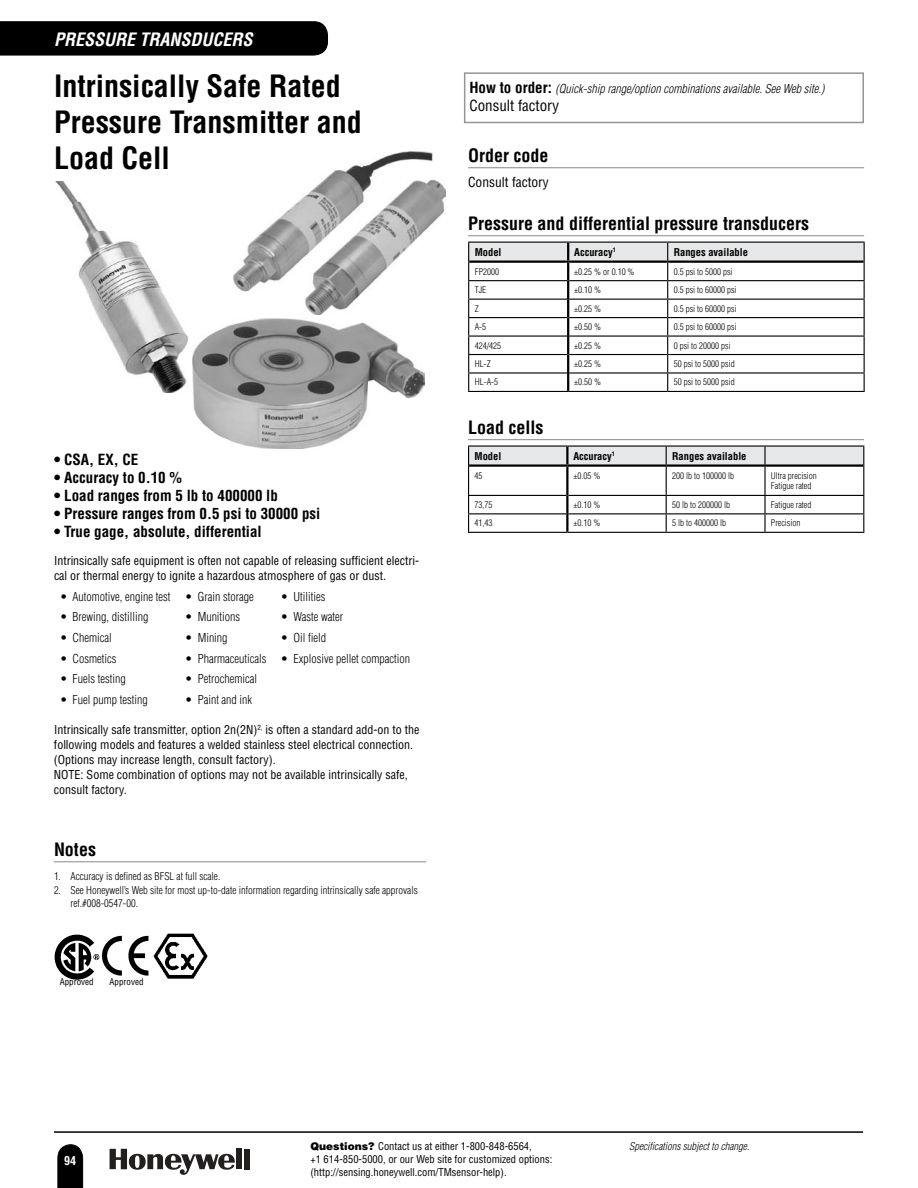
<style>
.page{position:relative;width:918px;height:1188px;background:#fff}
.page>*{position:absolute;margin:0;border:0;box-sizing:border-box;transform-origin:0 0}
.t1{font:700 condensed 30px/36px "Helvetica LT Std";color:#000}
.t2{font:700 condensed 18px "Helvetica";color:#000}
.t3{font:italic 700 condensed 18px "Helvetica LT Std";color:#fff}
.t4{font:700 condensed 15px "Helvetica LT Std";color:#000}
.t5{font:condensed 15px "Helvetica";color:#000}
.t6{font:condensed 13.5px "Helvetica";color:#000}
.t7{font:condensed 12px/15px "Helvetica LT Std";color:#000}
.t8{font:300 condensed 12px "Helvetica LT Std";color:#000}
.t9{font:italic 300 condensed 12px "Helvetica";color:#000}
.t10{font:700 condensed 12px "Helvetica LT Std";color:#fff}
.t11{font:300 condensed 10.5px/12.6px "Helvetica";color:#000}
.t12{font:condensed 10.5px/12.6px "Helvetica LT Std";color:#000}
.t13{font:700 condensed 10.5px "Helvetica LT Std";color:#000}
.t14{font:italic 300 condensed 10.5px "Helvetica LT Std";color:#000}
.t15{font:300 condensed 9px/10.8px "Helvetica LT Std";color:#000}
.t16{font:condensed 9px "Helvetica LT Std";color:#000}
.s1{font-weight:700;font-style:normal;font-size:15px}
.s2{font-weight:900;font-stretch:normal}
</style>
<div class="page">
<div style="left:0;top:21px;width:328px;height:34px;background:#000"></div>
<svg style="left:57px;top:1144px;width:26px;height:44px"></svg>
<svg style="left:110px;top:1149px;width:125px;height:26px"></svg>
<div style="left:237px;top:1149px;width:5px;height:20px;background:#221f1f"></div>
<div style="left:244px;top:1149px;width:6px;height:20px;background:#221f1f"></div>
<hr style="left:54px;top:1131px;width:809px;height:2px;background:#000">
<hr style="left:468px;top:167px;width:396px;height:1px;background:#939598">
<hr style="left:468px;top:235px;width:396px;height:1px;background:#939598">
<hr style="left:468px;top:391px;width:100px;height:1px;background:#000">
<hr style="left:568px;top:391px;width:100px;height:1px;background:#000">
<hr style="left:668px;top:391px;width:197px;height:1px;background:#000">
<svg style="left:468px;top:242px;width:397px;height:149px"></svg>
<hr style="left:54px;top:861px;width:372px;height:1px;background:#939598">
<hr style="left:468px;top:439px;width:396px;height:1px;background:#939598">
<hr style="left:468px;top:445px;width:99px;height:2px;background:#000">
<hr style="left:567px;top:445px;width:99px;height:2px;background:#000">
<hr style="left:666px;top:445px;width:99px;height:2px;background:#000">
<hr style="left:765px;top:445px;width:99px;height:2px;background:#000">
<hr style="left:468px;top:532px;width:99px;height:1px;background:#000">
<hr style="left:567px;top:532px;width:99px;height:1px;background:#000">
<hr style="left:666px;top:532px;width:99px;height:1px;background:#000">
<hr style="left:765px;top:532px;width:99px;height:1px;background:#000">
<svg style="left:468px;top:446px;width:396px;height:86px"></svg>
<img style="left:54px;top:934px;width:154px;height:45px">
<div style="left:464px;top:72px;width:400px;height:51px;border:2px solid #939598"></div>
<img style="left:56px;top:182px;width:133px;height:211px">
<img style="left:233px;top:152px;width:213px;height:163px">
<img style="left:192px;top:318px;width:232px;height:131px">
<h2 class="t3" style="left:54px;top:28px;width:200px">PRESSURE TRANSDUCERS</h2>
<h1 class="t1" style="left:54px;top:68px;width:309px">Intrinsically Safe Rated<br>Pressure Transmitter and<br>Load Cell</h1>
<p class="t4" style="left:54px;top:450px;width:42px">• CSA,</p>
<p class="t4" style="left:54px;top:468px;width:129px">• Accuracy to 0.10 %</p>
<p class="t4" style="left:54px;top:486px;width:225px">• Load ranges from 5 lb to 400000 lb</p>
<p class="t4" style="left:54px;top:504px;width:268px">• Pressure ranges from 0.5 psi to 30000 psi</p>
<p class="t4" style="left:54px;top:522px;width:209px">• True gage, absolute, differential</p>
<p class="t7" style="left:54px;top:553px;width:367px">Intrinsically safe equipment is often not capable of releasing sufficient electri&shy;cal or thermal energy to ignite a hazardous atmosphere of gas or dust.</p>
<p class="t8" style="left:60px;top:589px;width:195px">• Automotive, engine test • Grain storage</p>
<p class="t8" style="left:281px;top:589px;width:46px">• Utilities</p>
<p class="t8" style="left:60px;top:610px;width:90px">• Brewing, distilling</p>
<p class="t8" style="left:185px;top:610px;width:57px">• Munitions</p>
<p class="t8" style="left:281px;top:610px;width:64px">• Waste water</p>
<p class="t8" style="left:60px;top:630px;width:53px">• Chemical</p>
<p class="t8" style="left:185px;top:630px;width:44px">• Mining</p>
<p class="t8" style="left:281px;top:630px;width:47px">• Oil field</p>
<p class="t8" style="left:60px;top:651px;width:58px">• Cosmetics</p>
<p class="t8" style="left:185px;top:651px;width:227px">• Pharmaceuticals • Explosive pellet compaction</p>
<p class="t8" style="left:60px;top:671px;width:67px">• Fuels testing</p>
<p class="t8" style="left:185px;top:671px;width:73px">• Petrochemical</p>
<p class="t8" style="left:60px;top:692px;width:89px">• Fuel pump testing</p>
<p class="t8" style="left:185px;top:692px;width:69px">• Paint and ink</p>
<p class="t7" style="left:54px;top:722px;width:367px">Intrinsically safe transmitter, option 2n(2N)<sup>2,</sup> is often a standard add-on to the following models and features a welded stainless steel electrical connection. (Options may increase length, consult factory).<br>NOTE: Some combination of options may not be available intrinsically safe, consult factory.</p>
<h2 class="t2" style="left:54px;top:838px;width:43px">Notes</h2>
<p class="t11" style="left:54px;top:870px;width:168px">1. Accuracy is defined as BFSL at full scale.</p>
<p class="t11" style="left:70px;top:884px;width:349px;text-indent:-16px">2. See Honeywell’s Web site for most up-to-date information regarding intrinsically safe approvals ref.#008-0547-00.</p>
<p class="t16" style="left:60px;top:976px;width:35px">Approved</p>
<p class="t16" style="left:110px;top:976px;width:35px">Approved</p>
<p class="t9" style="left:469px;top:82px;width:357px"><span class="s1">How to order:</span> (Quick-ship range/option combinations available. See Web site.)</p>
<p class="t5" style="left:469px;top:96px;width:91px">Consult factory</p>
<h2 class="t2" style="left:468px;top:144px;width:82px">Order code</h2>
<p class="t6" style="left:468px;top:174px;width:82px">Consult factory</p>
<h2 class="t2" style="left:468px;top:212px;width:342px">Pressure and differential pressure transducers</h2>
<p class="t13" style="left:475px;top:245px;width:28px">Model</p>
<p class="t13" style="left:574px;top:245px;width:43px">Accuracy<sup>1</sup></p>
<p class="t13" style="left:674px;top:245px;width:76px">Ranges available</p>
<p class="t15" style="left:475px;top:266px;width:26px">FP2000</p>
<p class="t15" style="left:574px;top:266px;width:62px">±0.25 % or 0.10 %</p>
<p class="t15" style="left:674px;top:266px;width:60px">0.5 psi to 5000 psi</p>
<p class="t15" style="left:475px;top:284px;width:13px">TJE</p>
<p class="t15" style="left:574px;top:284px;width:28px">±0.10 %</p>
<p class="t15" style="left:674px;top:284px;width:64px">0.5 psi to 60000 psi</p>
<p class="t15" style="left:475px;top:303px;width:5px">Z</p>
<p class="t15" style="left:574px;top:303px;width:28px">±0.25 %</p>
<p class="t15" style="left:674px;top:303px;width:64px">0.5 psi to 60000 psi</p>
<p class="t15" style="left:475px;top:321px;width:13px">A-5</p>
<p class="t15" style="left:574px;top:321px;width:28px">±0.50 %</p>
<p class="t15" style="left:674px;top:321px;width:64px">0.5 psi to 60000 psi</p>
<p class="t15" style="left:475px;top:340px;width:28px">424/425</p>
<p class="t15" style="left:574px;top:340px;width:28px">±0.25 %</p>
<p class="t15" style="left:674px;top:340px;width:58px">0 psi to 20000 psi</p>
<p class="t15" style="left:475px;top:358px;width:17px">HL-Z</p>
<p class="t15" style="left:574px;top:358px;width:28px">±0.25 %</p>
<p class="t15" style="left:674px;top:358px;width:62px">50 psi to 5000 psid</p>
<p class="t15" style="left:475px;top:377px;width:25px">HL-A-5</p>
<p class="t15" style="left:574px;top:377px;width:28px">±0.50 %</p>
<p class="t15" style="left:674px;top:377px;width:62px">50 psi to 5000 psid</p>
<h2 class="t2" style="left:468px;top:416px;width:77px">Load cells</h2>
<p class="t13" style="left:475px;top:449px;width:28px">Model</p>
<p class="t13" style="left:573px;top:449px;width:43px">Accuracy<sup>1</sup></p>
<p class="t13" style="left:672px;top:449px;width:76px">Ranges available</p>
<p class="t15" style="left:475px;top:470px;width:9px">45</p>
<p class="t15" style="left:573px;top:470px;width:28px">±0.05 %</p>
<p class="t15" style="left:672px;top:470px;width:63px">200 lb to 100000 lb</p>
<p class="t15" style="left:771px;top:470px;width:47px">Ultra precision<br>Fatigue rated</p>
<p class="t15" style="left:475px;top:499px;width:19px">73,75</p>
<p class="t15" style="left:573px;top:499px;width:28px">±0.10 %</p>
<p class="t15" style="left:672px;top:499px;width:59px">50 lb to 200000 lb</p>
<p class="t15" style="left:771px;top:499px;width:42px">Fatigue rated</p>
<p class="t15" style="left:475px;top:518px;width:19px">41,43</p>
<p class="t15" style="left:573px;top:518px;width:28px">±0.10 %</p>
<p class="t15" style="left:672px;top:518px;width:55px">5 lb to 400000 lb</p>
<p class="t15" style="left:771px;top:518px;width:31px">Precision</p>
<p class="t10" style="left:64px;top:1153px;width:13px">94</p>
<p class="t12" style="left:310px;top:1140px;width:243px"><span class="s2">Questions?</span> Contact us at either 1-800-848-6564,<br>+1 614-850-5000, or our Web site for customized options: (http://sensing.honeywell.com/TMsensor-help).</p>
<p class="t14" style="left:629px;top:1140px;width:122px">Specifications subject to change.</p>
</div>
